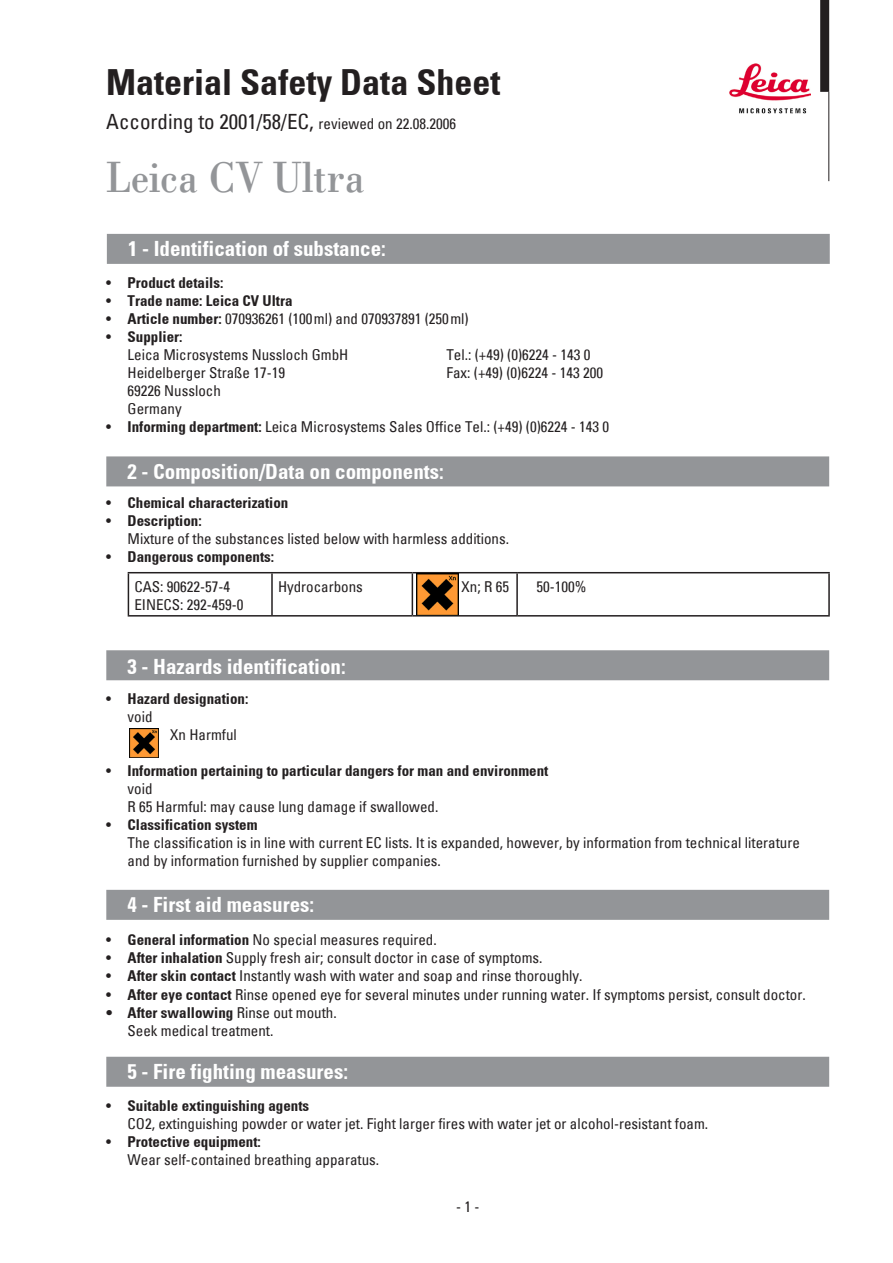
<style>
.page{position:relative;width:893px;height:1263px;background:#fff}
.page>*{position:absolute;margin:0;border:0;box-sizing:border-box;transform-origin:0 0}
.t1{font:45px "Leicana";color:#939598}
.t2{font:700 condensed 36px "Univers";color:#231f20}
.t3{font:700 condensed 21px "Univers";color:#fff}
.t4{font:condensed 21px "Univers";color:#231f20}
.t5{font:condensed 15px "Univers";color:#231f20}
.t6{font:700 condensed 15px "Univers";color:#231f20}
.s1{font-size:15px}
.s2{font-weight:400}
.s3{font-weight:700}
</style>
<div class="page">
<img style="left:729px;top:64px;width:81px;height:50px">
<div style="left:820px;top:0;width:9px;height:92px;background:#231f20"></div>
<hr style="left:828px;top:92px;width:1px;height:89px;background:#231f20">
<hr style="left:128px;top:572px;width:144px;height:1px;background:#231f20">
<hr style="left:128px;top:573px;width:1px;height:42px;background:#231f20">
<hr style="left:272px;top:572px;width:140px;height:1px;background:#231f20">
<hr style="left:271px;top:573px;width:2px;height:42px;background:#231f20">
<hr style="left:412px;top:572px;width:105px;height:1px;background:#231f20">
<hr style="left:412px;top:573px;width:1px;height:42px;background:#231f20">
<hr style="left:517px;top:572px;width:313px;height:1px;background:#231f20">
<hr style="left:516px;top:573px;width:2px;height:42px;background:#231f20">
<hr style="left:828px;top:573px;width:2px;height:42px;background:#231f20">
<hr style="left:128px;top:615px;width:144px;height:1px;background:#231f20">
<hr style="left:272px;top:615px;width:140px;height:1px;background:#231f20">
<hr style="left:412px;top:615px;width:105px;height:1px;background:#231f20">
<hr style="left:517px;top:615px;width:313px;height:1px;background:#231f20">
<div style="left:107px;top:234px;width:723px;height:30px;background:#939598"></div>
<div style="left:106px;top:456px;width:723px;height:30px;background:#939598"></div>
<div style="left:106px;top:650px;width:723px;height:30px;background:#939598"></div>
<div style="left:106px;top:890px;width:723px;height:30px;background:#939598"></div>
<img style="left:129px;top:728px;width:29px;height:29px">
<div style="left:106px;top:1057px;width:723px;height:30px;background:#939598"></div>
<img style="left:416px;top:573px;width:42px;height:42px">
<p class="t2" style="left:106px;top:60px;width:396px">Material Safety Data Sheet</p>
<p class="t4" style="left:106px;top:108px;width:351px">According to 2001 /58/EC, <span class="s1">reviewed on 22.08.2006</span></p>
<p class="t1" style="left:106px;top:149px;width:260px">Leica CV Ultra</p>
<p class="t3" style="left:128px;top:236px;width:259px">1 - Identification of substance:</p>
<p class="t6" style="left:106px;top:274px;width:119px"><span class="s2">•</span> Product details:</p>
<p class="t6" style="left:106px;top:292px;width:188px"><span class="s2">•</span> Trade name: Leica CV Ultra</p>
<p class="t5" style="left:106px;top:309px;width:364px">• <span class="s3">Article number:</span> 070936261 (1 00ml) and 070937891 (250ml)</p>
<p class="t6" style="left:106px;top:328px;width:78px"><span class="s2">•</span> Supplier:</p>
<p class="t5" style="left:128px;top:345px;width:222px">Leica Microsystems Nussloch GmbH</p>
<p class="t5" style="left:446px;top:345px;width:146px">Tel.: (+49) (0)6224 - 1 43 0</p>
<p class="t5" style="left:128px;top:363px;width:159px">Heidelberger Straße 1 7-1 9</p>
<p class="t5" style="left:446px;top:363px;width:158px">Fax: (+49) (0)6224 - 1 43 200</p>
<p class="t5" style="left:128px;top:381px;width:95px">69226 Nussloch</p>
<p class="t5" style="left:128px;top:399px;width:56px">Germany</p>
<p class="t5" style="left:106px;top:417px;width:504px">• <span class="s3">Informing department:</span> Leica Microsystems Sales Office Tel.: (+49) (0)6224 - 1 43 0</p>
<p class="t3" style="left:128px;top:458px;width:318px">2 - Composition/Data on components:</p>
<p class="t6" style="left:106px;top:493px;width:184px"><span class="s2">•</span> Chemical characterization</p>
<p class="t6" style="left:106px;top:511px;width:97px"><span class="s2">•</span> Description:</p>
<p class="t5" style="left:128px;top:529px;width:383px">Mixture of the substances listed below with harmless additions.</p>
<p class="t6" style="left:106px;top:547px;width:169px"><span class="s2">•</span> Dangerous components:</p>
<p class="t5" style="left:134px;top:577px;width:97px">CAS: 90622-57-4</p>
<p class="t5" style="left:134px;top:595px;width:111px">EINECS: 292-459-0</p>
<p class="t5" style="left:278px;top:577px;width:86px">Hydrocarbons</p>
<p class="t5" style="left:462px;top:577px;width:49px">Xn; R 65</p>
<p class="t5" style="left:536px;top:577px;width:51px">50-1 00%</p>
<p class="t3" style="left:128px;top:653px;width:220px">3 - Hazards identification:</p>
<p class="t6" style="left:106px;top:690px;width:144px"><span class="s2">•</span> Hazard designation:</p>
<p class="t5" style="left:128px;top:707px;width:26px">void</p>
<p class="t5" style="left:170px;top:725px;width:68px">Xn Harmful</p>
<p class="t6" style="left:106px;top:762px;width:444px"><span class="s2">•</span> Information pertaining to particular dangers for man and environment</p>
<p class="t5" style="left:128px;top:779px;width:26px">void</p>
<p class="t5" style="left:128px;top:797px;width:312px">R 65 Harmful: may cause lung damage if swallowed.</p>
<p class="t6" style="left:106px;top:816px;width:153px"><span class="s2">•</span> Classification system</p>
<p class="t5" style="left:128px;top:833px;width:674px">The classification is in line with current EC lists. It is expanded, however, by information from technical literature</p>
<p class="t5" style="left:128px;top:851px;width:315px">and by information furnished by supplier companies.</p>
<p class="t3" style="left:128px;top:892px;width:188px">4 - First aid measures:</p>
<p class="t5" style="left:106px;top:931px;width:332px">• <span class="s3">General information</span> No special measures required.</p>
<p class="t5" style="left:106px;top:949px;width:438px">• <span class="s3">After inhalation</span> Supply fresh air; consult doctor in case of symptoms.</p>
<p class="t5" style="left:106px;top:967px;width:478px">• <span class="s3">After skin contact</span> Instantly wash with water and soap and rinse thoroughly.</p>
<p class="t5" style="left:106px;top:985px;width:701px">• <span class="s3">After eye contact</span> Rinse opened eye for several minutes under running water. If symptoms persist, consult doctor.</p>
<p class="t6" style="left:106px;top:1003px;width:232px">• After swallowing <span class="s2">Rinse out mouth.</span></p>
<p class="t5" style="left:128px;top:1021px;width:147px">Seek medical treatment.</p>
<p class="t3" style="left:128px;top:1059px;width:222px">5 - Fire fighting measures:</p>
<p class="t6" style="left:106px;top:1096px;width:204px"><span class="s2">•</span> Suitable extinguishing agents</p>
<p class="t5" style="left:128px;top:1114px;width:582px">CO2, extinguishing powder or water jet. Fight larger fires with water jet or alcohol-resistant foam.</p>
<p class="t6" style="left:106px;top:1132px;width:156px"><span class="s2">•</span> Protective equipment:</p>
<p class="t5" style="left:128px;top:1150px;width:253px">Wear self-contained breathing apparatus.</p>
<p class="t5" style="left:456px;top:1197px;width:25px">- -</p>
</div>
